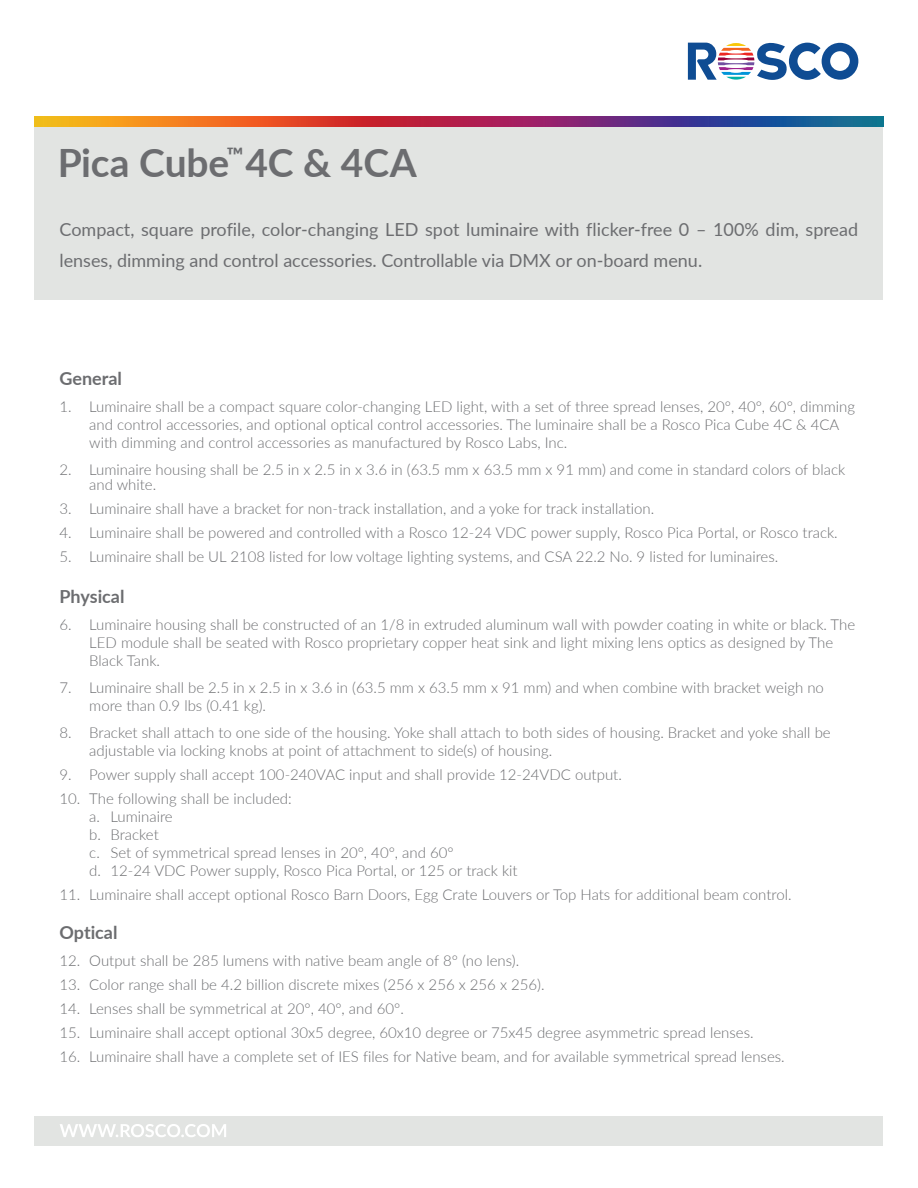
<style>
.page{position:relative;width:918px;height:1188px;background:#fff}
.page>*{position:absolute;margin:0;border:0;box-sizing:border-box;transform-origin:0 0}
.t1{font:700 39px "Lato";color:#6c6d70}
.t2{font:18px/31.5px "Lato";color:#6c6d70}
.t3{font:700 18px "Lato";color:#6c6d70}
.t4{font:300 15px/18px "Lato";color:#6c6d70}
</style>
<div class="page">
<svg style="left:688px;top:43px;width:170px;height:37px"></svg>
<div style="left:35px;top:126px;width:848px;height:174px;background:#e2e4e2"></div>
<div style="left:35px;top:1116px;width:848px;height:30px;background:#e2e4e2"></div>
<img style="left:35px;top:117px;width:848px;height:9px">
<svg style="left:60px;top:1124px;width:166px;height:13px"></svg>
<h1 class="t1" style="left:58px;top:135px;width:361px">Pica Cube<sup>™</sup>4C &amp; 4CA</h1>
<p class="t2" style="left:60px;top:212px;width:800px">Compact, square profile, color-changing LED spot luminaire with flicker-free 0 – 100% dim, spread lenses, dimming and control accessories. Controllable via DMX or on-board menu.</p>
<p class="t3" style="left:60px;top:366px;width:64px">General</p>
<p class="t4" style="left:89px;top:397px;width:767px;text-indent:-30px">1. Luminaire shall be a compact square color-changing LED light, with a set of three spread lenses, 20°, 40°, 60°, dimming and control accessories, and optional optical control accessories. The luminaire shall be a Rosco Pica Cube 4C &amp; 4CA with dimming and control accessories as manufactured by Rosco Labs, Inc.</p>
<p class="t4" style="left:89px;top:462px;width:758px;line-height:15px;text-indent:-30px">2. Luminaire housing shall be 2.5 in x 2.5 in x 3.6 in (63.5 mm x 63.5 mm x 91 mm) and come in standard colors of black and white.</p>
<p class="t4" style="left:60px;top:499px;width:596px">3. Luminaire shall have a bracket for non-track installation, and a yoke for track installation.</p>
<p class="t4" style="left:60px;top:523px;width:780px">4. Luminaire shall be powered and controlled with a Rosco 12-24 VDC power supply, Rosco Pica Portal, or Rosco track.</p>
<p class="t4" style="left:60px;top:547px;width:720px">5. Luminaire shall be UL 2108 listed for low voltage lighting systems, and CSA 22.2 No. 9 listed for luminaires.</p>
<p class="t3" style="left:60px;top:583px;width:67px">Physical</p>
<p class="t4" style="left:89px;top:615px;width:767px;text-indent:-30px">6. Luminaire housing shall be constructed of an 1/8 in extruded aluminum wall with powder coating in white or black. The<br>LED module shall be seated with Rosco proprietary copper heat sink and light mixing lens optics as designed by The<br>Black Tank.</p>
<p class="t4" style="left:89px;top:678px;width:736px;text-indent:-30px">7. Luminaire shall be 2.5 in x 2.5 in x 3.6 in (63.5 mm x 63.5 mm x 91 mm) and when combine with bracket weigh no more than 0.9 lbs (0.41 kg).</p>
<p class="t4" style="left:89px;top:723px;width:743px;text-indent:-30px">8. Bracket shall attach to one side of the housing. Yoke shall attach to both sides of housing. Bracket and yoke shall be adjustable via locking knobs at point of attachment to side(s) of housing.</p>
<p class="t4" style="left:60px;top:765px;width:564px">9. Power supply shall accept 100-240VAC input and shall provide 12-24VDC output.</p>
<p class="t4" style="left:89px;top:789px;width:430px;text-indent:-30px">10. The following shall be included:<br>a. Luminaire<br>b. Bracket<br>c. Set of symmetrical spread lenses in 20°, 40°, and 60°<br>d. 12-24 VDC Power supply, Rosco Pica Portal, or 125 or track kit</p>
<p class="t4" style="left:60px;top:885px;width:734px">11. Luminaire shall accept optional Rosco Barn Doors, Egg Crate Louvers or Top Hats for additional beam control.</p>
<p class="t3" style="left:60px;top:919px;width:60px">Optical</p>
<p class="t4" style="left:60px;top:951px;width:461px">12. Output shall be 285 lumens with native beam angle of 8° (no lens).</p>
<p class="t4" style="left:60px;top:975px;width:487px">13. Color range shall be 4.2 billion discrete mixes (256 x 256 x 256 x 256).</p>
<p class="t4" style="left:60px;top:999px;width:346px">14. Lenses shall be symmetrical at 20°, 40°, and 60°.</p>
<p class="t4" style="left:60px;top:1023px;width:696px">15. Luminaire shall accept optional 30x5 degree, 60x10 degree or 75x45 degree asymmetric spread lenses.</p>
<p class="t4" style="left:60px;top:1047px;width:727px">16. Luminaire shall have a complete set of IES files for Native beam, and for available symmetrical spread lenses.</p>
</div>
